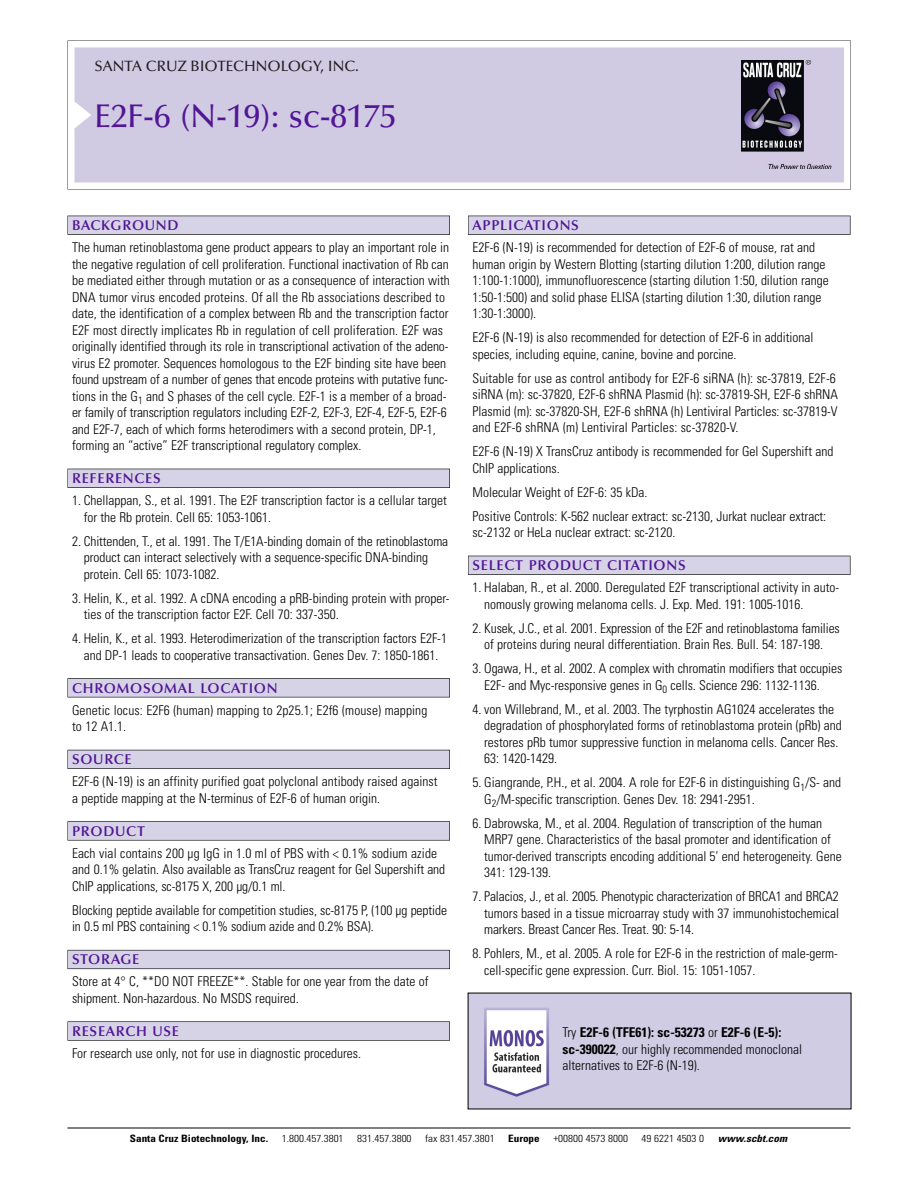
<style>
.page{position:relative;width:918px;height:1188px;background:#fff}
.page>*{position:absolute;margin:0;border:0;box-sizing:border-box;transform-origin:0 0}
.t1{font:500 33px "Optima";color:#511695}
.t2{font:500 15px "Optima";color:#231f20}
.t3{font:600 14.25px "Optima";letter-spacing:.05em;color:#511695}
.t4{font:300 condensed 13.5px/16.5px "Univers";color:#000}
.t5{font:300 condensed 10.2px "Univers";color:#000;scale:1.1 1}
.t6{font:700 condensed 10.2px "Univers";color:#000;scale:1.1 1}
.t7{font:italic 700 condensed 10.2px "Univers";letter-spacing:.005em;color:#000;scale:1.1 1}
.s1{font-weight:700}
</style>
<div class="page">
<svg style="left:68px;top:40px;width:783px;height:149px"></svg>
<div style="left:74px;top:47px;width:770px;height:135px;background:#d1cae3"></div>
<img style="left:741px;top:60px;width:90px;height:108px">
<div style="left:68px;top:216px;width:382px;height:19px;background:#525155"></div>
<div style="left:68px;top:216px;width:381px;height:18px;background:#d7d3e7"></div>
<div style="left:68px;top:469px;width:382px;height:19px;background:#515055"></div>
<div style="left:68px;top:469px;width:381px;height:18px;background:#d7d3e7"></div>
<div style="left:68px;top:678px;width:382px;height:19px;background:#545357"></div>
<div style="left:68px;top:679px;width:381px;height:18px;background:#d7d3e7"></div>
<div style="left:68px;top:750px;width:382px;height:19px;background:#54535a"></div>
<div style="left:68px;top:750px;width:381px;height:18px;background:#d7d3e7"></div>
<svg style="left:68px;top:821px;width:382px;height:20px"></svg>
<div style="left:68px;top:822px;width:381px;height:18px;background:#d7d3e7"></div>
<div style="left:68px;top:950px;width:382px;height:19px;background:#66646e"></div>
<div style="left:68px;top:950px;width:381px;height:18px;background:#d7d3e7"></div>
<div style="left:68px;top:1021px;width:382px;height:20px;background:#616161"></div>
<div style="left:68px;top:1022px;width:381px;height:18px;background:#d7d3e7"></div>
<div style="left:468px;top:216px;width:382px;height:19px;background:#525155"></div>
<div style="left:468px;top:216px;width:382px;height:18px;background:#d7d3e7"></div>
<div style="left:468px;top:556px;width:382px;height:19px;background:#515055"></div>
<div style="left:468px;top:556px;width:382px;height:18px;background:#d7d3e7"></div>
<hr style="left:68px;top:1128px;width:782px;height:1px;background:#000">
<img style="left:470px;top:995px;width:379px;height:112px">
<p class="t2" style="left:94px;top:61px;width:266px">SANTA CRUZ BIOTECHNOLOGY, INC.</p>
<h1 class="t1" style="left:94px;top:103px;width:304px">E2F-6 (N-19): sc-8175</h1>
<p class="t3" style="left:72px;top:219px;width:108px">BACKGROUND</p>
<p class="t4" style="left:72px;top:240px;width:379px">The human retinoblastoma gene product appears to play an important role in the negative regulation of cell proliferation. Functional inactivation of Rb can be mediated either through mutation or as a consequence of interaction with DNA tumor virus encoded proteins. Of all the Rb associations described to date, the identification of a complex between Rb and the transcription factor E2F most directly implicates Rb in regulation of cell proliferation. E2F was originally identified through its role in transcriptional activation of the adeno&shy;virus E2 promoter. Sequences homologous to the E2F binding site have been found upstream of a number of genes that encode proteins with putative func&shy;tions in the G<sub>1</sub> and S phases of the cell cycle. E2F-1 is a member of a broad&shy;er family of transcription regulators including E2F-2, E2F-3, E2F-4, E2F-5, E2F-6 and E2F-7, each of which forms heterodimers with a second protein, DP-1, forming an “active” E2F transcriptional regulatory complex.</p>
<p class="t3" style="left:72px;top:473px;width:90px">REFERENCES</p>
<p class="t4" style="left:84px;top:493px;width:365px;text-indent:-12px">1. Chellappan, S., et al. 1991. The E2F transcription factor is a cellular target for the Rb protein. Cell 65: 1053-1061.</p>
<p class="t4" style="left:84px;top:534px;width:366px;text-indent:-12px">2. Chittenden, T., et al. 1991. The T/E1A-binding domain of the retinoblastoma product can interact selectively with a sequence-specific DNA-binding protein. Cell 65: 1073-1082.</p>
<p class="t4" style="left:84px;top:591px;width:367px;text-indent:-12px">3. Helin, K., et al. 1992. A cDNA encoding a pRB-binding protein with proper&shy;ties of the transcription factor E2F. Cell 70: 337-350.</p>
<p class="t4" style="left:72px;top:631px;width:376px;text-align:center">4. Helin, K., et al. 1993. Heterodimerization of the transcription factors E2F-1 and DP-1 leads to cooperative transactivation. Genes Dev. 7: 1850-1861.</p>
<p class="t3" style="left:72px;top:682px;width:207px">CHROMOSOMAL LOCATION</p>
<p class="t4" style="left:72px;top:703px;width:357px">Genetic locus: E2F6 (human) mapping to 2p25.1; E2f6 (mouse) mapping to 12 A1.1.</p>
<p class="t3" style="left:72px;top:754px;width:61px">SOURCE</p>
<p class="t4" style="left:72px;top:774px;width:367px">E2F-6 (N-19) is an affinity purified goat polyclonal antibody raised against a peptide mapping at the N-terminus of E2F-6 of human origin.</p>
<p class="t3" style="left:72px;top:825px;width:74px">PRODUCT</p>
<p class="t4" style="left:72px;top:846px;width:375px">Each vial contains 200 µg IgG in 1.0 ml of PBS with &lt; 0.1% sodium azide and 0.1% gelatin. Also available as TransCruz reagent for Gel Supershift and<br>ChIP applications, sc-8175 X, 200 µg/0.1 ml.</p>
<p class="t4" style="left:72px;top:903px;width:377px">Blocking peptide available for competition studies, sc-8175 P, (100 µg peptide in 0.5 ml PBS containing &lt; 0.1% sodium azide and 0.2% BSA).</p>
<p class="t3" style="left:72px;top:954px;width:69px">STORAGE</p>
<p class="t4" style="left:72px;top:974px;width:358px">Store at 4° C, **DO NOT FREEZE**. Stable for one year from the date of shipment. Non-hazardous. No MSDS required.</p>
<p class="t3" style="left:72px;top:1025px;width:109px">RESEARCH USE</p>
<p class="t4" style="left:72px;top:1046px;width:290px">For research use only, not for use in diagnostic procedures.</p>
<p class="t3" style="left:473px;top:219px;width:108px">APPLICATIONS</p>
<p class="t4" style="left:473px;top:240px;width:358px">E2F-6 (N-19) is recommended for detection of E2F-6 of mouse, rat and human origin by Western Blotting (starting dilution 1:200, dilution range 1:100-1:1000), immunofluorescence (starting dilution 1:50, dilution range 1:50-1:500) and solid phase ELISA (starting dilution 1:30, dilution range 1:30-1:3000).</p>
<p class="t4" style="left:473px;top:330px;width:342px">E2F-6 (N-19) is also recommended for detection of E2F-6 in additional species, including equine, canine, bovine and porcine.</p>
<p class="t4" style="left:473px;top:371px;width:367px">Suitable for use as control antibody for E2F-6 siRNA (h): sc-37819, E2F-6 siRNA (m): sc-37820, E2F-6 shRNA Plasmid (h): sc-37819-SH, E2F-6 shRNA Plasmid (m): sc-37820-SH, E2F-6 shRNA (h) Lentiviral Particles: sc-37819-V and E2F-6 shRNA (m) Lentiviral Particles: sc-37820-V.</p>
<p class="t4" style="left:473px;top:444px;width:362px">E2F-6 (N-19) X TransCruz antibody is recommended for Gel Supershift and<br>ChIP applications.</p>
<p class="t4" style="left:473px;top:481px;width:355px;line-height:24px">Molecular Weight of E2F-6: 35 kDa.<br>Positive Controls: K-562 nuclear extract: sc-2130, Jurkat nuclear extract:</p>
<p class="t4" style="left:473px;top:525px;width:205px">sc-2132 or HeLa nuclear extract: sc-2120.</p>
<p class="t3" style="left:473px;top:560px;width:215px">SELECT PRODUCT CITATIONS</p>
<p class="t4" style="left:484px;top:580px;width:357px;text-indent:-12px">1. Halaban, R., et al. 2000. Deregulated E2F transcriptional activity in auto&shy;nomously growing melanoma cells. J. Exp. Med. 191: 1005-1016.</p>
<p class="t4" style="left:473px;top:621px;width:369px;text-align:center">2. Kusek, J.C., et al. 2001. Expression of the E2F and retinoblastoma families of proteins during neural differentiation. Brain Res. Bull. 54: 187-198.</p>
<p class="t4" style="left:484px;top:661px;width:360px;text-indent:-12px">3. Ogawa, H., et al. 2002. A complex with chromatin modifiers that occupies<br>E2F- and Myc-responsive genes in G<sub>0</sub> cells. Science 296: 1132-1136.</p>
<p class="t4" style="left:484px;top:702px;width:359px;text-indent:-12px">4. von Willebrand, M., et al. 2003. The tyrphostin AG1024 accelerates the degradation of phosphorylated forms of retinoblastoma protein (pRb) and restores pRb tumor suppressive function in melanoma cells. Cancer Res.<br>63: 1420-1429.</p>
<p class="t4" style="left:484px;top:775px;width:359px;text-indent:-12px">5. Giangrande, P.H., et al. 2004. A role for E2F-6 in distinguishing G<sub>1</sub>/S- and<br>G<sub>2</sub>/M-specific transcription. Genes Dev. 18: 2941-2951.</p>
<p class="t4" style="left:484px;top:816px;width:359px;text-indent:-12px">6. Dabrowska, M., et al. 2004. Regulation of transcription of the human MRP7 gene. Characteristics of the basal promoter and identification of tumor-derived transcripts encoding additional 5’ end heterogeneity. Gene 341: 129-139.</p>
<p class="t4" style="left:484px;top:889px;width:356px;text-align:justify;text-indent:-12px">7. Palacios, J., et al. 2005. Phenotypic characterization of BRCA1 and BRCA2 tumors based in a tissue microarray study with 37 immunohistochemical markers. Breast Cancer Res. Treat. 90: 5-14.</p>
<p class="t4" style="left:484px;top:946px;width:355px;text-indent:-12px">8. Pohlers, M., et al. 2005. A role for E2F-6 in the restriction of male-germ&shy;cell-specific gene expression. Curr. Biol. 15: 1051-1057.</p>
<p class="t4" style="left:563px;top:1025px;width:241px">Try <span class="s1">E2F-6 (TFE61): sc-53273</span> or <span class="s1">E2F-6 (E-5): sc-390022</span>, our highly recommended monoclonal alternatives to E2F-6 (N-19).</p>
<p class="t6" style="left:130px;top:1135px;width:127px">Santa Cruz Biotechnology, Inc.</p>
<p class="t5" style="left:282px;top:1135px;width:58px">1.800.457.3801</p>
<p class="t5" style="left:357px;top:1135px;width:51px">831.457.3800</p>
<p class="t5" style="left:425px;top:1135px;width:65px">fax 831.457.3801</p>
<p class="t6" style="left:508px;top:1135px;width:30px">Europe</p>
<p class="t5" style="left:553px;top:1135px;width:69px">+00800 4573 8000</p>
<p class="t5" style="left:642px;top:1135px;width:58px">49 6221 4503 0</p>
<p class="t7" style="left:718px;top:1135px;width:64px">www.scbt.com</p>
</div>
